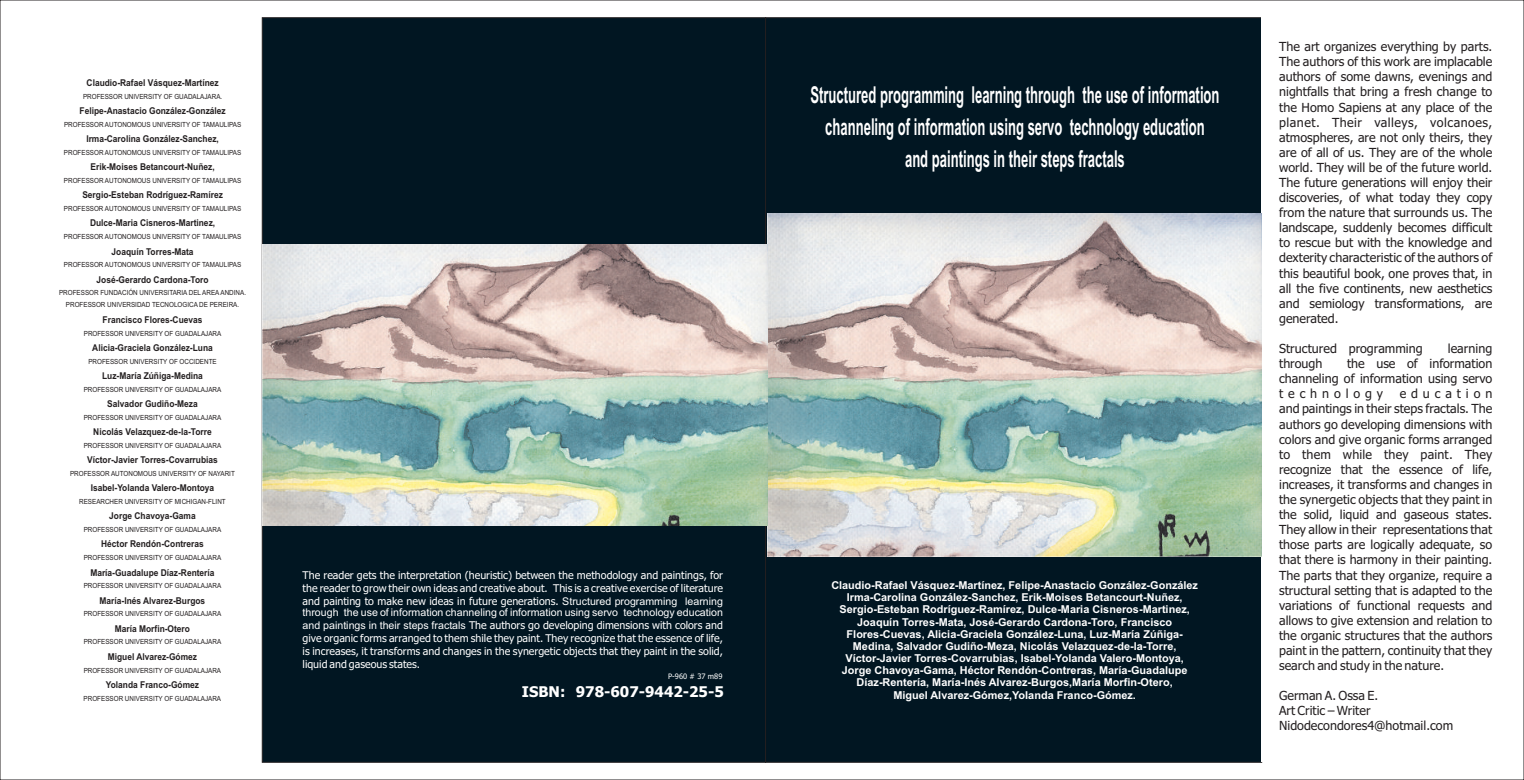
<style>
.page{position:relative;width:1524px;height:780px;background:#fff}
.page>*{position:absolute;margin:0;border:0;box-sizing:border-box;transform-origin:0 0}
.t1{font:700 23.25px/31.8px "Arial";color:#fff;text-align:center;scale:.56 1}
.t2{font:700 14.75px "Tahoma";color:#fff}
.t3{font:12.5px/15.1px "Tahoma";color:#231f20;text-align:justify}
.t4{font:700 10.88px/12.1px "Arial";color:#fff;text-align:center}
.t5{font:10.62px/12.9px "Tahoma";color:#fff;text-align:justify}
.t6{font:10.62px "Arial";color:#fff}
.t7{font:700 9.38px "Arial";color:#231f20;scale:.89 1}
.t8{font:7.5px "Tahoma";color:#fff}
.t9{font:7px/12px "Arial";color:#231f20;text-align:center;scale:.89 1}
.s1{font-family:"Arial"}
</style>
<div class="page">
<div style="left:766px;top:17px;width:495px;height:745px;background:#011622"></div>
<div style="left:262px;top:17px;width:504px;height:745px;background:#011622"></div>
<img style="left:767px;top:213px;width:494px;height:343px">
<img style="left:262px;top:244px;width:505px;height:281px">
<p class="t7" style="left:87px;top:79px;width:150px">Claudio-Rafael Vásquez-Martínez</p>
<p class="t9" style="left:83px;top:91px;width:158px">PROFESSOR UNIVERSITY OF GUADALAJARA.</p>
<p class="t7" style="left:80px;top:107px;width:166px">Felipe-Anastacio González-González</p>
<p class="t9" style="left:64px;top:119px;width:201px">PROFESSOR AUTONOMOUS UNIVERSITY OF TAMAULIPAS</p>
<p class="t7" style="left:86px;top:135px;width:150px">Irma-Carolina González-Sanchez,</p>
<p class="t9" style="left:64px;top:147px;width:201px">PROFESSOR AUTONOMOUS UNIVERSITY OF TAMAULIPAS</p>
<p class="t7" style="left:91px;top:163px;width:141px">Erik-Moises Betancourt-Nuñez,</p>
<p class="t9" style="left:64px;top:175px;width:201px">PROFESSOR AUTONOMOUS UNIVERSITY OF TAMAULIPAS</p>
<p class="t7" style="left:82px;top:191px;width:159px">Sergio-Esteban Rodríguez-Ramírez</p>
<p class="t9" style="left:64px;top:203px;width:201px">PROFESSOR AUTONOMOUS UNIVERSITY OF TAMAULIPAS</p>
<p class="t7" style="left:90px;top:220px;width:142px">Dulce-Maria Cisneros-Martinez,</p>
<p class="t9" style="left:64px;top:231px;width:201px">PROFESSOR AUTONOMOUS UNIVERSITY OF TAMAULIPAS</p>
<p class="t7" style="left:112px;top:248px;width:94px">Joaquín Torres-Mata</p>
<p class="t9" style="left:64px;top:259px;width:201px">PROFESSOR AUTONOMOUS UNIVERSITY OF TAMAULIPAS</p>
<p class="t7" style="left:97px;top:276px;width:127px">José-Gerardo Cardona-Toro</p>
<p class="t9" style="left:59px;top:287px;width:212px">PROFESSOR FUNDACIÓN UNIVERSITARIA DEL AREA ANDINA.<br>PROFESSOR UNIVERSIDAD TECNOLOGICA DE PEREIRA.</p>
<p class="t7" style="left:103px;top:316px;width:114px">Francisco Flores-Cuevas</p>
<p class="t9" style="left:84px;top:328px;width:156px">PROFESSOR UNIVERSITY OF GUADALAJARA</p>
<p class="t7" style="left:92px;top:344px;width:137px">Alicia-Graciela González-Luna</p>
<p class="t9" style="left:88px;top:356px;width:146px">PROFESSOR UNIVERSITY OF OCCIDENTE</p>
<p class="t7" style="left:102px;top:372px;width:115px">Luz-María Zúñiga-Medina</p>
<p class="t9" style="left:84px;top:384px;width:156px">PROFESSOR UNIVERSITY OF GUADALAJARA</p>
<p class="t7" style="left:107px;top:400px;width:103px">Salvador Gudiño-Meza</p>
<p class="t9" style="left:84px;top:412px;width:156px">PROFESSOR UNIVERSITY OF GUADALAJARA</p>
<p class="t7" style="left:93px;top:428px;width:135px">Nicolás Velazquez-de-la-Torre</p>
<p class="t9" style="left:84px;top:440px;width:156px">PROFESSOR UNIVERSITY OF GUADALAJARA</p>
<p class="t7" style="left:87px;top:456px;width:148px">Víctor-Javier Torres-Covarrubias</p>
<p class="t9" style="left:70px;top:468px;width:187px">PROFESSOR AUTONOMOUS UNIVERSITY OF NAYARIT</p>
<p class="t7" style="left:91px;top:484px;width:140px">Isabel-Yolanda Valero-Montoya</p>
<p class="t9" style="left:79px;top:496px;width:166px">RESEARCHER UNIVERSITY OF MICHIGAN-FLINT</p>
<p class="t7" style="left:109px;top:512px;width:99px">Jorge Chavoya-Gama</p>
<p class="t9" style="left:84px;top:524px;width:156px">PROFESSOR UNIVERSITY OF GUADALAJARA</p>
<p class="t7" style="left:101px;top:540px;width:117px">Héctor Rendón-Contreras</p>
<p class="t9" style="left:84px;top:552px;width:156px">PROFESSOR UNIVERSITY OF GUADALAJARA</p>
<p class="t7" style="left:90px;top:568px;width:141px">María-Guadalupe Díaz-Rentería</p>
<p class="t9" style="left:84px;top:580px;width:156px">PROFESSOR UNIVERSITY OF GUADALAJARA</p>
<p class="t7" style="left:100px;top:596px;width:120px">María-Inés Alvarez-Burgos</p>
<p class="t9" style="left:84px;top:608px;width:156px">PROFESSOR UNIVERSITY OF GUADALAJARA</p>
<p class="t7" style="left:115px;top:624px;width:86px">María Morfin-Otero</p>
<p class="t9" style="left:84px;top:636px;width:156px">PROFESSOR UNIVERSITY OF GUADALAJARA</p>
<p class="t7" style="left:108px;top:653px;width:102px">Miguel Alvarez-Gómez</p>
<p class="t9" style="left:84px;top:664px;width:156px">PROFESSOR UNIVERSITY OF GUADALAJARA</p>
<p class="t7" style="left:106px;top:681px;width:106px">Yolanda Franco-Gómez</p>
<p class="t9" style="left:84px;top:692px;width:156px">PROFESSOR UNIVERSITY OF GUADALAJARA</p>
<p class="t5" style="left:303px;top:569px;width:422px">The reader gets the interpretation (heuristic) between the methodology and paintings, for the reader to grow their own ideas and creative about. This is a creative exercise of literature and painting to make new ideas in future generations. <span class="s1">Structured programming learning</span></p>
<p class="t6" style="left:303px;top:608px;width:422px">through the use of information channeling of information using servo technology education</p>
<p class="t5" style="left:303px;top:620px;width:422px"><span class="s1">and paintings in their steps fractals</span> The authors go developing dimensions with colors and give organic forms arranged to them shile they paint. They recognize that the essence of life, is increases, it transforms and changes in the synergetic objects that they paint in the solid, liquid and gaseous states.</p>
<p class="t2" style="left:522px;top:686px;width:203px">ISBN: 978-607-9442-25-5</p>
<p class="t8" style="left:668px;top:673px;width:56px">P-960 # 37 m89</p>
<h1 class="t1" style="left:810px;top:81px;width:732px">Structured programming learning through the use of information channeling of information using servo technology education<br>and paintings in their steps fractals</h1>
<p class="t4" style="left:831px;top:580px;width:368px">Claudio-Rafael Vásquez-Martínez, Felipe-Anastacio González-González Irma-Carolina González-Sanchez, Erik-Moises Betancourt-Nuñez, Sergio-Esteban Rodríguez-Ramírez, Dulce-Maria Cisneros-Martinez, Joaquín Torres-Mata, José-Gerardo Cardona-Toro, Francisco Flores-Cuevas, Alicia-Graciela González-Luna, Luz-María Zúñiga-Medina, Salvador Gudiño-Meza, Nicolás Velazquez-de-la-Torre, Víctor-Javier Torres-Covarrubias, Isabel-Yolanda Valero-Montoya, Jorge Chavoya-Gama, Héctor Rendón-Contreras, María-Guadalupe Díaz-Rentería, María-Inés Alvarez-Burgos,María Morfin-Otero,<br>Miguel Alvarez-Gómez,Yolanda Franco-Gómez.</p>
<p class="t3" style="left:1279px;top:40px;width:215px">The art organizes everything by parts.<br>The authors of this work are implacable authors of some dawns, evenings and nightfalls that bring a fresh change to the Homo Sapiens at any place of the planet. Their valleys, volcanoes, atmospheres, are not only theirs, they are of all of us. They are of the whole world. They will be of the future world.<br>The future generations will enjoy their discoveries, of what today they copy from the nature that surrounds us. The landscape, suddenly becomes difficult to rescue but with the knowledge and dexterity characteristic of the authors of this beautiful book, one proves that, in all the five continents, new aesthetics and semiology transformations, are generated.</p>
<p class="t3" style="left:1279px;top:342px;width:145px">Structured programming</p>
<p class="t3" style="left:1448px;top:342px;width:46px">learning</p>
<p class="t3" style="left:1279px;top:357px;width:45px">through</p>
<p class="t3" style="left:1279px;top:357px;width:215px;text-indent:68px">the use of information channeling of information using servo technology</p>
<p class="t3" style="left:1279px;top:387px;width:215px;text-indent:121px">education and paintings in their steps fractals. The authors go developing dimensions with colors and give organic forms arranged to them while they paint. They recognize that the essence of life, increases, it transforms and changes in the synergetic objects that they paint in the solid, liquid and gaseous states.<br>They allow in their representations that those parts are logically adequate, so that there is harmony in their painting.<br>The parts that they organize, require a structural setting that is adapted to the variations of functional requests and allows to give extension and relation to the organic structures that the authors paint in the pattern, continuity that they search and study in the nature.</p>
<p class="t3" style="left:1279px;top:689px;width:176px;text-align:left">German A. Ossa E.<br>Art Critic – Writer<br>Nidodecondores4@hotmail.com</p>
</div>
